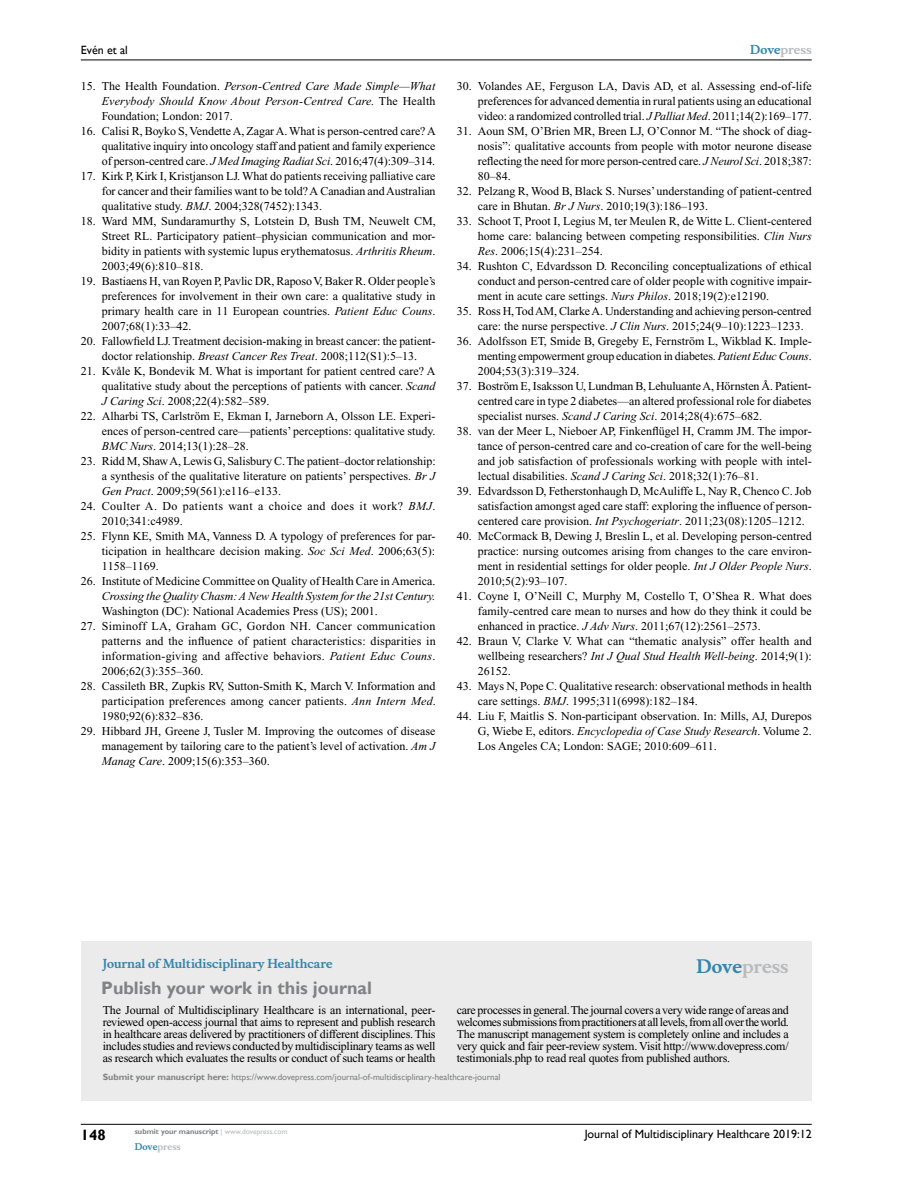
<style>
.page{position:relative;width:918px;height:1188px;background:#fff}
.page>*{position:absolute;margin:0;border:0;box-sizing:border-box;transform-origin:0 0}
.t1{font:700 18px "Gill Sans";color:#808285}
.t2{font:700 18px "Musee";color:#b8babc}
.t3{font:700 15px "Gill Sans";color:#000}
.t4{font:12px/15px "Times New Roman";color:#000;text-align:justify}
.t5{font:italic 12px/15px "Times New Roman";letter-spacing:-.005em;color:#000;text-align:justify}
.t6{font:12px/15px "Times New Roman";letter-spacing:.035em;color:#000}
.t7{font:12px "Gill Sans";color:#000}
.t8{font:700 12px "Musee";color:#3785ad}
.t9{font:700 12px "Musee";color:#b8babc}
.t10{font:9px "Gill Sans";color:#808285}
.t11{font:700 9px "Musee";color:#b8babc}
.t12{font:700 7.5px "Gill Sans";color:#808285}
.s1{font-style:normal}
.s2{font-style:italic}
.s3{color:#3785ad}
.s4{font-weight:700}
.s5{font-weight:400;color:#b8babc}
</style>
<div class="page">
<div style="left:81px;top:941px;width:731px;height:160px;background:#ebebec"></div>
<hr style="left:81px;top:1124px;width:731px;height:1px;background:#000">
<hr style="left:81px;top:60px;width:731px;height:1px;background:#000">
<p class="t7" style="left:81px;top:43px;width:49px">Evén et al</p>
<p class="t5" style="left:102px;top:79px;width:335px;text-indent:-21px"><span class="s1">15. The Health Foundation.</span> Person-Centred Care Made Simple—What Everybody Should Know About Person-Centred Care. <span class="s1">The Health Foundation; London: 2017.</span></p>
<p class="t4" style="left:102px;top:124px;width:336px;text-indent:-21px">16. Calisi R, Boyko S, Vendette A, Zagar A. What is person-centred care? A qualitative inquiry into oncology staff and patient and family experience of person-centred care. <span class="s2">J Med Imaging Radiat Sci</span>. 2016;47(4):309–314.</p>
<p class="t4" style="left:102px;top:169px;width:335px;text-indent:-21px">17. Kirk P, Kirk I, Kristjanson LJ. What do patients receiving palliative care for cancer and their families want to be told? A Canadian and Australian qualitative study. <span class="s2">BMJ</span>. 2004;328(7452):1343.</p>
<p class="t4" style="left:102px;top:214px;width:336px;text-indent:-21px">18. Ward MM, Sundaramurthy S, Lotstein D, Bush TM, Neuwelt CM, Street RL. Participatory patient–physician communication and mor&shy;bidity in patients with systemic lupus erythematosus. <span class="s2">Arthritis Rheum</span>.<br>2003;49(6):810–818.</p>
<p class="t4" style="left:102px;top:274px;width:335px;text-indent:-21px">19. Bastiaens H, van Royen P, Pavlic DR, Raposo V, Baker R. Older people’s preferences for involvement in their own care: a qualitative study in primary health care in 11 European countries. <span class="s2">Patient Educ Couns</span>.<br>2007;68(1):33–42.</p>
<p class="t4" style="left:81px;top:334px;width:356px;text-align:center">20. Fallowfield LJ. Treatment decision-making in breast cancer: the patient&shy;doctor relationship. <span class="s2">Breast Cancer Res Treat</span>. 2008;112(S1):5–13.</p>
<p class="t4" style="left:102px;top:364px;width:335px;text-indent:-21px">21. Kvåle K, Bondevik M. What is important for patient centred care? A qualitative study about the perceptions of patients with cancer. <span class="s2">Scand J Caring Sci</span>. 2008;22(4):582–589.</p>
<p class="t4" style="left:102px;top:409px;width:335px;text-indent:-21px">22. Alharbi TS, Carlström E, Ekman I, Jarneborn A, Olsson LE. Experi&shy;ences of person-centred care—patients’ perceptions: qualitative study.<br><span class="s2">BMC Nurs</span>. 2014;13(1):28–28.</p>
<p class="t4" style="left:102px;top:454px;width:335px;text-indent:-21px">23. Ridd M, Shaw A, Lewis G, Salisbury C. The patient–doctor relationship: a synthesis of the qualitative literature on patients’ perspectives. <span class="s2">Br J Gen Pract</span>. 2009;59(561):e116–e133.</p>
<p class="t6" style="left:102px;top:499px;width:335px;text-indent:-21px">24. Coulter A. Do patients want a choice and does it work? <span class="s2">BMJ</span>.<br>2010;341:c4989.</p>
<p class="t4" style="left:102px;top:529px;width:335px;text-indent:-21px">25. Flynn KE, Smith MA, Vanness D. A typology of preferences for par&shy;ticipation in healthcare decision making. <span class="s2">Soc Sci Med</span>. 2006;63(5):<br>1158–1169.</p>
<p class="t4" style="left:81px;top:574px;width:356px">26. Institute of Medicine Committee on Quality of Health Care in America.</p>
<p class="t5" style="left:102px;top:589px;width:335px">Crossing the Quality Chasm: A New Health System for the 21st Century.</p>
<p class="t4" style="left:102px;top:604px;width:278px">Washington (DC): National Academies Press (US); 2001.</p>
<p class="t4" style="left:102px;top:619px;width:335px;text-indent:-21px">27. Siminoff LA, Graham GC, Gordon NH. Cancer communication patterns and the influence of patient characteristics: disparities in information-giving and affective behaviors. <span class="s2">Patient Educ Couns</span>.<br>2006;62(3):355–360.</p>
<p class="t4" style="left:102px;top:679px;width:336px;text-indent:-21px">28. Cassileth BR, Zupkis RV, Sutton-Smith K, March V. Information and participation preferences among cancer patients. <span class="s2">Ann Intern Med</span>.<br>1980;92(6):832–836.</p>
<p class="t4" style="left:102px;top:724px;width:335px;text-indent:-21px">29. Hibbard JH, Greene J, Tusler M. Improving the outcomes of disease management by tailoring care to the patient’s level of activation. <span class="s2">Am J Manag Care</span>. 2009;15(6):353–360.</p>
<p class="t9" style="left:750px;top:43px;width:63px"><span class="s3">Dove</span>press</p>
<p class="t4" style="left:478px;top:79px;width:335px;text-indent:-21px">30. Volandes AE, Ferguson LA, Davis AD, et al. Assessing end-of-life preferences for advanced dementia in rural patients using an educational video: a randomized controlled trial. <span class="s2">J Palliat Med</span>. 2011;14(2):169–177.</p>
<p class="t4" style="left:478px;top:124px;width:335px;text-indent:-21px">31. Aoun SM, O’Brien MR, Breen LJ, O’Connor M. “The shock of diag&shy;nosis”: qualitative accounts from people with motor neurone disease reflecting the need for more person-centred care. <span class="s2">J Neurol Sci</span>. 2018;387:<br>80–84.</p>
<p class="t4" style="left:478px;top:184px;width:335px;text-indent:-21px">32. Pelzang R, Wood B, Black S. Nurses’ understanding of patient-centred care in Bhutan. <span class="s2">Br J Nurs</span>. 2010;19(3):186–193.</p>
<p class="t4" style="left:478px;top:214px;width:335px;text-indent:-21px">33. Schoot T, Proot I, Legius M, ter Meulen R, de Witte L. Client-centered home care: balancing between competing responsibilities. <span class="s2">Clin Nurs Res</span>. 2006;15(4):231–254.</p>
<p class="t4" style="left:478px;top:259px;width:335px;text-indent:-21px">34. Rushton C, Edvardsson D. Reconciling conceptualizations of ethical conduct and person-centred care of older people with cognitive impair&shy;ment in acute care settings. <span class="s2">Nurs Philos</span>. 2018;19(2):e12190.</p>
<p class="t4" style="left:478px;top:304px;width:335px;text-indent:-21px">35. Ross H, Tod AM, Clarke A. Understanding and achieving person-centred care: the nurse perspective. <span class="s2">J Clin Nurs</span>. 2015;24(9–10):1223–1233.</p>
<p class="t4" style="left:478px;top:334px;width:335px;text-indent:-21px">36. Adolfsson ET, Smide B, Gregeby E, Fernström L, Wikblad K. Imple&shy;menting empowerment group education in diabetes. <span class="s2">Patient Educ Couns</span>.<br>2004;53(3):319–324.</p>
<p class="t4" style="left:478px;top:379px;width:335px;text-indent:-21px">37. Boström E, Isaksson U, Lundman B, Lehuluante A, Hörnsten Å. Patient&shy;centred care in type 2 diabetes—an altered professional role for diabetes specialist nurses. <span class="s2">Scand J Caring Sci</span>. 2014;28(4):675–682.</p>
<p class="t4" style="left:478px;top:424px;width:335px;text-indent:-21px">38. van der Meer L, Nieboer AP, Finkenflügel H, Cramm JM. The impor&shy;tance of person-centred care and co-creation of care for the well-being and job satisfaction of professionals working with people with intel&shy;lectual disabilities. <span class="s2">Scand J Caring Sci</span>. 2018;32(1):76–81.</p>
<p class="t4" style="left:478px;top:484px;width:335px;text-indent:-21px">39. Edvardsson D, Fetherstonhaugh D, McAuliffe L, Nay R, Chenco C. Job satisfaction amongst aged care staff: exploring the influence of person&shy;centered care provision. <span class="s2">Int Psychogeriatr</span>. 2011;23(08):1205–1212.</p>
<p class="t4" style="left:478px;top:529px;width:335px;text-indent:-21px">40. McCormack B, Dewing J, Breslin L, et al. Developing person-centred practice: nursing outcomes arising from changes to the care environ&shy;ment in residential settings for older people. <span class="s2">Int J Older People Nurs</span>.<br>2010;5(2):93–107.</p>
<p class="t4" style="left:478px;top:589px;width:336px;text-indent:-21px">41. Coyne I, O’Neill C, Murphy M, Costello T, O’Shea R. What does family-centred care mean to nurses and how do they think it could be enhanced in practice. <span class="s2">J Adv Nurs</span>. 2011;67(12):2561–2573.</p>
<p class="t4" style="left:478px;top:634px;width:335px;text-indent:-21px">42. Braun V, Clarke V. What can “thematic analysis” offer health and wellbeing researchers? <span class="s2">Int J Qual Stud Health Well-being</span>. 2014;9(1):<br>26152.</p>
<p class="t4" style="left:478px;top:679px;width:335px;text-indent:-21px">43. Mays N, Pope C. Qualitative research: observational methods in health care settings. <span class="s2">BMJ</span>. 1995;311(6998):182–184.</p>
<p class="t4" style="left:478px;top:709px;width:335px;text-indent:-21px">44. Liu F, Maitlis S. Non-participant observation. In: Mills, AJ, Durepos G, Wiebe E, editors. <span class="s2">Encyclopedia of Case Study Research</span>. Volume 2.<br>Los Angeles CA; London: SAGE; 2010:609–611.</p>
<p class="t8" style="left:103px;top:956px;width:231px">Journal of Multidisciplinary Healthcare</p>
<h1 class="t1" style="left:101px;top:977px;width:272px">Publish your work in this journal</h1>
<h1 class="t2" style="left:697px;top:955px;width:94px"><span class="s3">Dove</span>press</h1>
<p class="t4" style="left:103px;top:1004px;width:334px;line-height:12px">The Journal of Multidisciplinary Healthcare is an international, peer&shy;reviewed open-access journal that aims to represent and publish research in healthcare areas delivered by practitioners of different disciplines. This includes studies and reviews conducted by multidisciplinary teams as well as research which evaluates the results or conduct of such teams or health</p>
<p class="t4" style="left:457px;top:1004px;width:334px;line-height:12px">care processes in general. The journal covers a very wide range of areas and welcomes submissions from practitioners at all levels, from all over the world.<br>The manuscript management system is completely online and includes a very quick and fair peer-review system. Visit http://www.dovepress.com/ testimonials.php to read real quotes from published authors.</p>
<p class="t10" style="left:103px;top:1072px;width:399px"><span class="s4">Submit your manuscript here:</span> https://www.dovepress.com/journal-of-multidisciplinary-healthcare-journal</p>
<p class="t3" style="left:81px;top:1126px;width:26px">148</p>
<p class="t12" style="left:135px;top:1127px;width:154px">submit your manuscript <span class="s5">| www.dovepress.com</span></p>
<p class="t11" style="left:135px;top:1141px;width:48px"><span class="s3">Dove</span>press</p>
<p class="t7" style="left:585px;top:1127px;width:228px">Journal of Multidisciplinary Healthcare 2019:12</p>
</div>
